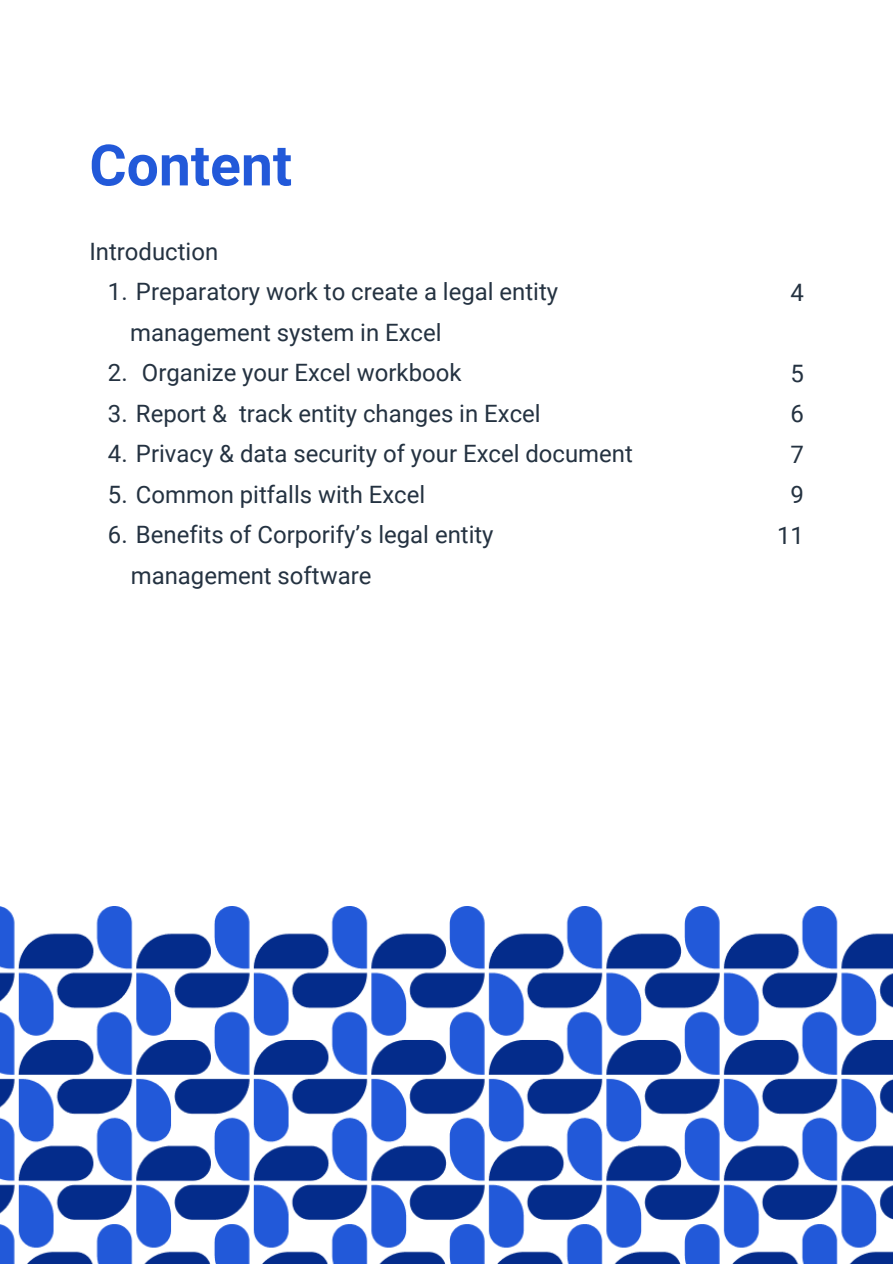
<style>
.page{position:relative;width:893px;height:1264px;background:#fff}
.page>*{position:absolute;margin:0;border:0;box-sizing:border-box;transform-origin:0 0}
.t1{font:700 57px "Roboto";color:#2259d9}
.t2{font:24px "Roboto";color:#243241}
.t3{font:23.85px/40.5px "Roboto";color:#243241}
</style>
<div class="page">
<img style="left:0;top:906px;width:892px;height:357px">
<h1 class="t1" style="left:89px;top:132px;width:204px">Content</h1>
<p class="t3" style="left:89px;top:231px;width:130px">Introduction</p>
<p class="t3" style="left:130px;top:272px;width:429px;text-indent:-22px">1. Preparatory work to create a legal entity management system in Excel</p>
<p class="t3" style="left:108px;top:353px;width:355px">2. Organize your Excel workbook</p>
<p class="t3" style="left:108px;top:393px;width:434px">3. Report &amp; track entity changes in Excel</p>
<p class="t3" style="left:108px;top:434px;width:526px">4. Privacy &amp; data security of your Excel document</p>
<p class="t3" style="left:108px;top:474px;width:319px">5. Common pitfalls with Excel</p>
<p class="t3" style="left:108px;top:515px;width:387px">6. Benefits of Corporify’s legal entity</p>
<p class="t3" style="left:131px;top:555px;width:242px">management software</p>
<p class="t2" style="left:790px;top:278px;width:15px">4</p>
<p class="t2" style="left:790px;top:359px;width:15px">5</p>
<p class="t2" style="left:790px;top:400px;width:15px">6</p>
<p class="t2" style="left:790px;top:440px;width:15px">7</p>
<p class="t2" style="left:790px;top:481px;width:15px">9</p>
<p class="t2" style="left:777px;top:521px;width:28px">11</p>
</div>
